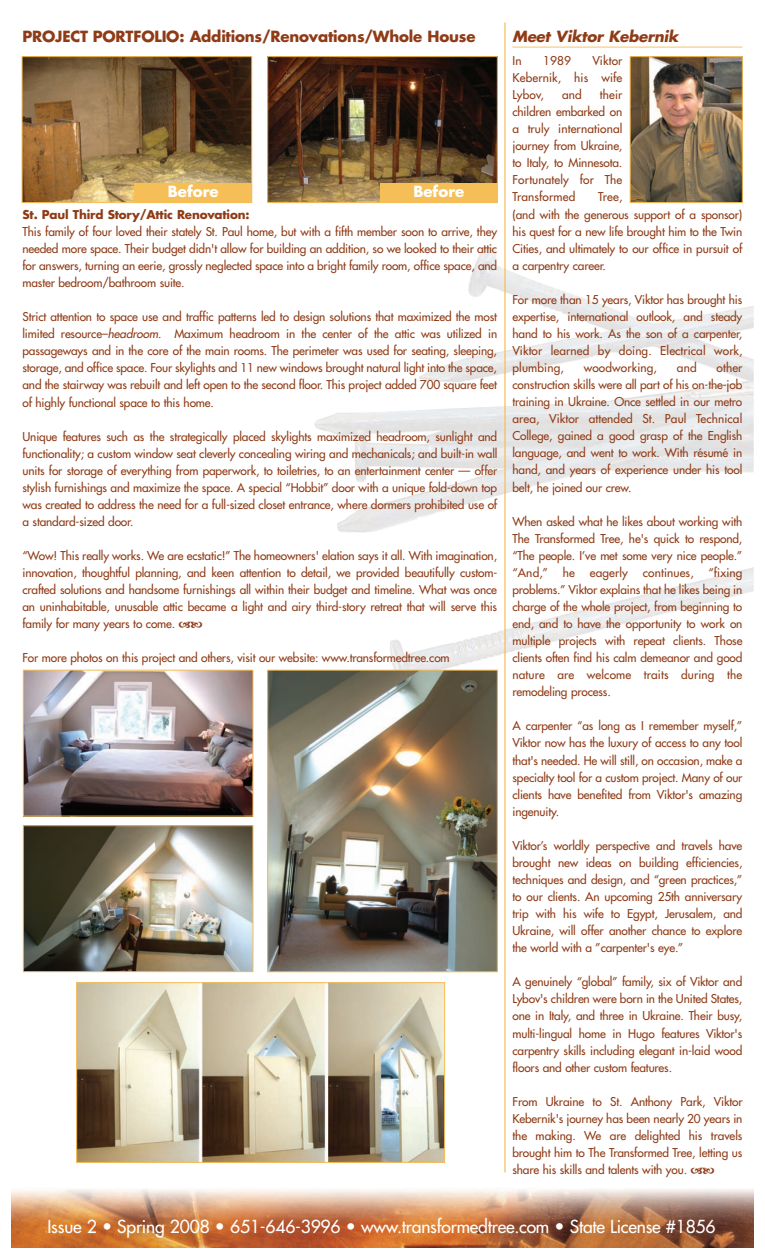
<style>
.page{position:relative;width:765px;height:1260px;background:#fff}
.page>*{position:absolute;margin:0;border:0;box-sizing:border-box;transform-origin:0 0}
.t1{font:17.5px "Futura";letter-spacing:-.01em;color:#fff}
.t2{font:700 15px "Futura";letter-spacing:-.015em;color:#8f3b16}
.t3{font:italic 700 15px "Futura";letter-spacing:-.015em;color:#8f3b16}
.t4{font:700 15px "Futura";color:#fff}
.t5{font:11.88px/17px "Futura";letter-spacing:-.01em;color:#8f3b16;text-align:justify}
.t6{font:700 11.88px "Futura";letter-spacing:-.015em;color:#8f3b16}
.t7{font:11.88px "Futura";letter-spacing:.01em;color:#8f3b16}
.s1{font-style:italic}
</style>
<div class="page">
<hr style="left:512px;top:46px;width:230px;height:2px;background:#f9cf86">
<img style="left:314px;top:246px;width:440px;height:424px">
<img style="left:270px;top:58px;width:226px;height:143px">
<div style="left:268px;top:56px;width:230px;height:147px;border:1px solid #f6be57"></div>
<div style="left:380px;top:183px;width:118px;height:20px;background:#f6be57"></div>
<img style="left:632px;top:58px;width:108px;height:143px">
<div style="left:630px;top:56px;width:112px;height:147px;border:1px solid #f6be57"></div>
<hr style="left:504px;top:23px;width:2px;height:1149px;background:#f6be57">
<img style="left:25px;top:672px;width:226px;height:142px">
<div style="left:23px;top:670px;width:230px;height:146px;border:1px solid #f6be57"></div>
<img style="left:270px;top:672px;width:226px;height:298px">
<div style="left:268px;top:670px;width:230px;height:302px;border:1px solid #f6be57"></div>
<img style="left:78px;top:985px;width:365px;height:176px">
<div style="left:76px;top:983px;width:369px;height:180px;border:1px solid #f6be57"></div>
<img style="left:24px;top:58px;width:226px;height:143px">
<div style="left:22px;top:56px;width:230px;height:147px;border:1px solid #f6be57"></div>
<div style="left:135px;top:183px;width:117px;height:20px;background:#f6be57"></div>
<img style="left:11px;top:1189px;width:743px;height:58px">
<img style="left:25px;top:828px;width:226px;height:142px">
<div style="left:23px;top:826px;width:230px;height:146px;border:1px solid #f6be57"></div>
<p class="t2" style="left:22px;top:29px;width:455px">PROJECT PORTFOLIO: Additions/Renovations/Whole House</p>
<p class="t4" style="left:168px;top:185px;width:52px">Before</p>
<p class="t4" style="left:413px;top:185px;width:52px">Before</p>
<p class="t6" style="left:22px;top:209px;width:229px">St. Paul Third Story/Attic Renovation:</p>
<p class="t5" style="left:22px;top:224px;width:476px">This family of four loved their stately St. Paul home, but with a fifth member soon to arrive, they needed more space. Their budget didn't allow for building an addition, so we looked to their attic for answers, turning an eerie, grossly neglected space into a bright family room, office space, and master bedroom/bathroom suite.</p>
<p class="t5" style="left:22px;top:309px;width:476px">Strict attention to space use and traffic patterns led to design solutions that maximized the most limited resource–<span class="s1">headroom</span>. Maximum headroom in the center of the attic was utilized in passageways and in the core of the main rooms. The perimeter was used for seating, sleeping, storage, and office space. Four skylights and 11 new windows brought natural light into the space, and the stairway was rebuilt and left open to the second floor. This project added 700 square feet of highly functional space to this home.</p>
<p class="t5" style="left:22px;top:429px;width:476px">Unique features such as the strategically placed skylights maximized headroom, sunlight and functionality; a custom window seat cleverly concealing wiring and mechanicals; and built-in wall units for storage of everything from paperwork, to toiletries, to an entertainment center — offer stylish furnishings and maximize the space. A special “Hobbit” door with a unique fold-down top was created to address the need for a full-sized closet entrance, where dormers prohibited use of a standard-sized door.</p>
<p class="t5" style="left:22px;top:548px;width:476px">“Wow! This really works. We are ecstatic!” The homeowners' elation says it all. With imagination, innovation, thoughtful planning, and keen attention to detail, we provided beautifully custom&shy;crafted solutions and handsome furnishings all within their budget and timeline. What was once an uninhabitable, unusable attic became a light and airy third-story retreat that will serve this family for many years to come.</p>
<p class="t5" style="left:22px;top:650px;width:429px">For more photos on this project and others, visit our website: www.transformedtree.com</p>
<p class="t3" style="left:512px;top:29px;width:167px">Meet Viktor Kebernik</p>
<p class="t5" style="left:512px;top:53px;width:111px;text-indent:80px">Viktor Kebernik, his wife Lybov,</p>
<p class="t5" style="left:512px;top:53px;width:11px">In</p>
<p class="t5" style="left:543px;top:53px;width:29px">1989</p>
<p class="t5" style="left:512px;top:87px;width:111px;text-indent:87px">their children embarked on a truly international journey from Ukraine, to Italy, to Minnesota.<br>Fortunately for The Transformed</p>
<p class="t5" style="left:562px;top:87px;width:21px">and</p>
<p class="t5" style="left:512px;top:189px;width:231px;text-align:left;text-indent:86px">Tree,<br>(and with the generous support of a sponsor) his quest for a new life brought him to the Twin<br>Cities, and ultimately to our office in pursuit of a carpentry career.</p>
<p class="t5" style="left:512px;top:292px;width:232px">For more than 15 years, Viktor has brought his expertise, international outlook, and steady hand to his work. As the son of a carpenter, Viktor learned by doing. Electrical work, plumbing,</p>
<p class="t5" style="left:512px;top:360px;width:231px;text-indent:204px">other construction skills were all part of his on-the-job training in Ukraine. Once settled in our metro area, Viktor attended St. Paul Technical College, gained a good grasp of the English language, and went to work. With résumé in hand, and years of experience under his tool belt, he joined our crew.</p>
<p class="t5" style="left:512px;top:514px;width:232px">When asked what he likes about working with The Transformed Tree, he's quick to respond, “The people. I’ve met some very nice people.” “And,” he eagerly continues, “fixing problems.” Viktor explains that he likes being in charge of the whole project, from beginning to end, and to have the opportunity to work on multiple projects with repeat clients. Those clients often find his calm demeanor and good nature are welcome traits during the remodeling process.</p>
<p class="t5" style="left:512px;top:718px;width:231px">A carpenter “as long as I remember myself,” Viktor now has the luxury of access to any tool that's needed. He will still, on occasion, make a specialty tool for a custom project. Many of our clients have benefited from Viktor's amazing ingenuity.</p>
<p class="t5" style="left:512px;top:838px;width:231px">Viktor’s worldly perspective and travels have brought new ideas on building efficiencies, techniques and design, and “green practices,” to our clients. An upcoming 25th anniversary trip with his wife to Egypt, Jerusalem, and Ukraine, will offer another chance to explore the world with a ”carpenter's eye.”</p>
<p class="t5" style="left:512px;top:974px;width:231px">A genuinely “global” family, six of Viktor and Lybov's children were born in the United States, one in Italy, and three in Ukraine. Their busy, multi-lingual home in Hugo features Viktor's carpentry skills including elegant in-laid wood floors and other custom features.</p>
<p class="t5" style="left:512px;top:1094px;width:232px">From Ukraine to St. Anthony Park, Viktor Kebernik's journey has been nearly 20 years in the making. We are delighted his travels brought him to The Transformed Tree, letting us share his skills and talents with you.</p>
<p class="t7" style="left:584px;top:362px;width:75px">woodworking,</p>
<p class="t5" style="left:677px;top:360px;width:21px">and</p>
<h1 class="t1" style="left:47px;top:1218px;width:670px">Issue 2 • Spring 2008 • 651-646-3996 • www.transformedtree.com • State License #1856</h1>
</div>
